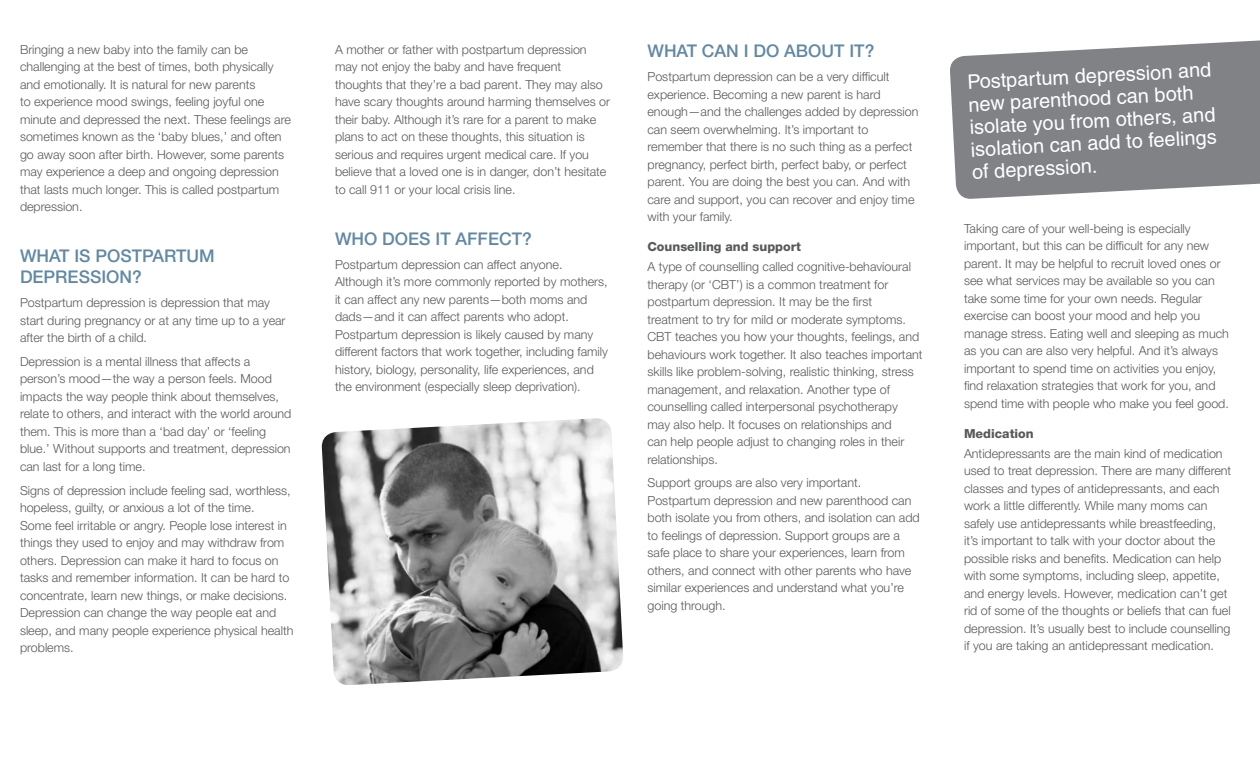
<style>
.page{position:relative;width:1260px;height:765px;background:#fff}
.page>*{position:absolute;margin:0;border:0;box-sizing:border-box;transform-origin:0 0}
.t1{font:20px/22.5px "Helvetica";color:#fff}
.t2{font:500 17.5px/21px "Helvetica Neue LT Std";color:#6189a5}
.t3{font:300 12.5px/17.5px "Helvetica Neue LT Std";color:#58595b}
.t4{font:800 12.5px "Helvetica Neue LT Std";color:#58595b}
</style>
<div class="page">
<svg style="left:950px;top:40px;width:310px;height:159px;background:#8e8f92"></svg>
<img style="left:321px;top:418px;width:302px;height:267px">
<p class="t3" style="left:20px;top:40px;width:272px">Bringing a new baby into the family can be challenging at the best of times, both physically and emotionally. It is natural for new parents<br>to experience mood swings, feeling joyful one minute and depressed the next. These feelings are sometimes known as the ‘baby blues,’ and often go away soon after birth. However, some parents may experience a deep and ongoing depression that lasts much longer. This is called postpartum depression.</p>
<h2 class="t2" style="left:20px;top:246px;width:196px">WHAT IS POSTPARTUM<br>DEPRESSION?</h2>
<p class="t3" style="left:20px;top:294px;width:267px">Postpartum depression is depression that may start during pregnancy or at any time up to a year after the birth of a child.</p>
<p class="t3" style="left:20px;top:352px;width:273px">Depression is a mental illness that affects a person’s mood—the way a person feels. Mood impacts the way people think about themselves, relate to others, and interact with the world around them. This is more than a ‘bad day’ or ‘feeling blue.’ Without supports and treatment, depression can last for a long time.</p>
<p class="t3" style="left:20px;top:481px;width:275px">Signs of depression include feeling sad, worthless, hopeless, guilty, or anxious a lot of the time.<br>Some feel irritable or angry. People lose interest in things they used to enjoy and may withdraw from others. Depression can make it hard to focus on tasks and remember information. It can be hard to concentrate, learn new things, or make decisions.<br>Depression can change the way people eat and sleep, and many people experience physical health problems.</p>
<p class="t3" style="left:335px;top:40px;width:277px">A mother or father with postpartum depression may not enjoy the baby and have frequent thoughts that they’re a bad parent. They may also have scary thoughts around harming themselves or their baby. Although it’s rare for a parent to make plans to act on these thoughts, this situation is serious and requires urgent medical care. If you believe that a loved one is in danger, don’t hesitate to call 911 or your local crisis line.</p>
<h2 class="t2" style="left:335px;top:228px;width:198px">WHO DOES IT AFFECT?</h2>
<p class="t3" style="left:335px;top:255px;width:274px">Postpartum depression can affect anyone.<br>Although it’s more commonly reported by mothers, it can affect any new parents—both moms and dads—and it can affect parents who adopt.<br>Postpartum depression is likely caused by many different factors that work together, including family history, biology, personality, life experiences, and the environment (especially sleep deprivation).</p>
<h2 class="t2" style="left:648px;top:41px;width:228px">WHAT CAN I DO ABOUT IT?</h2>
<p class="t3" style="left:648px;top:68px;width:273px">Postpartum depression can be a very difficult experience. Becoming a new parent is hard enough—and the challenges added by depression can seem overwhelming. It’s important to remember that there is no such thing as a perfect pregnancy, perfect birth, perfect baby, or perfect parent. You are doing the best you can. And with care and support, you can recover and enjoy time with your family.</p>
<p class="t4" style="left:648px;top:239px;width:155px">Counselling and support</p>
<p class="t3" style="left:648px;top:258px;width:277px">A type of counselling called cognitive-behavioural therapy (or ‘CBT’) is a common treatment for postpartum depression. It may be the first treatment to try for mild or moderate symptoms.<br>CBT teaches you how your thoughts, feelings, and behaviours work together. It also teaches important skills like problem-solving, realistic thinking, stress management, and relaxation. Another type of counselling called interpersonal psychotherapy may also help. It focuses on relationships and<br>can help people adjust to changing roles in their relationships.</p>
<p class="t3" style="left:648px;top:474px;width:274px">Support groups are also very important.<br>Postpartum depression and new parenthood can both isolate you from others, and isolation can add to feelings of depression. Support groups are a safe place to share your experiences, learn from others, and connect with other parents who have similar experiences and understand what you’re going through.</p>
<h1 class="t1" style="left:967px;top:71px;width:248px;rotate:-3deg">Postpartum depression and new parenthood can both isolate you from others, and isolation can add to feelings of depression.</h1>
<p class="t3" style="left:964px;top:219px;width:266px">Taking care of your well-being is especially important, but this can be difficult for any new parent. It may be helpful to recruit loved ones or see what services may be available so you can take some time for your own needs. Regular exercise can boost your mood and help you manage stress. Eating well and sleeping as much as you can are also very helpful. And it’s always important to spend time on activities you enjoy, find relaxation strategies that work for you, and spend time with people who make you feel good.</p>
<p class="t4" style="left:964px;top:426px;width:71px">Medication</p>
<p class="t3" style="left:964px;top:444px;width:269px">Antidepressants are the main kind of medication used to treat depression. There are many different classes and types of antidepressants, and each work a little differently. While many moms can safely use antidepressants while breastfeeding, it’s important to talk with your doctor about the possible risks and benefits. Medication can help with some symptoms, including sleep, appetite, and energy levels. However, medication can’t get rid of some of the thoughts or beliefs that can fuel depression. It’s usually best to include counselling if you are taking an antidepressant medication.</p>
</div>
